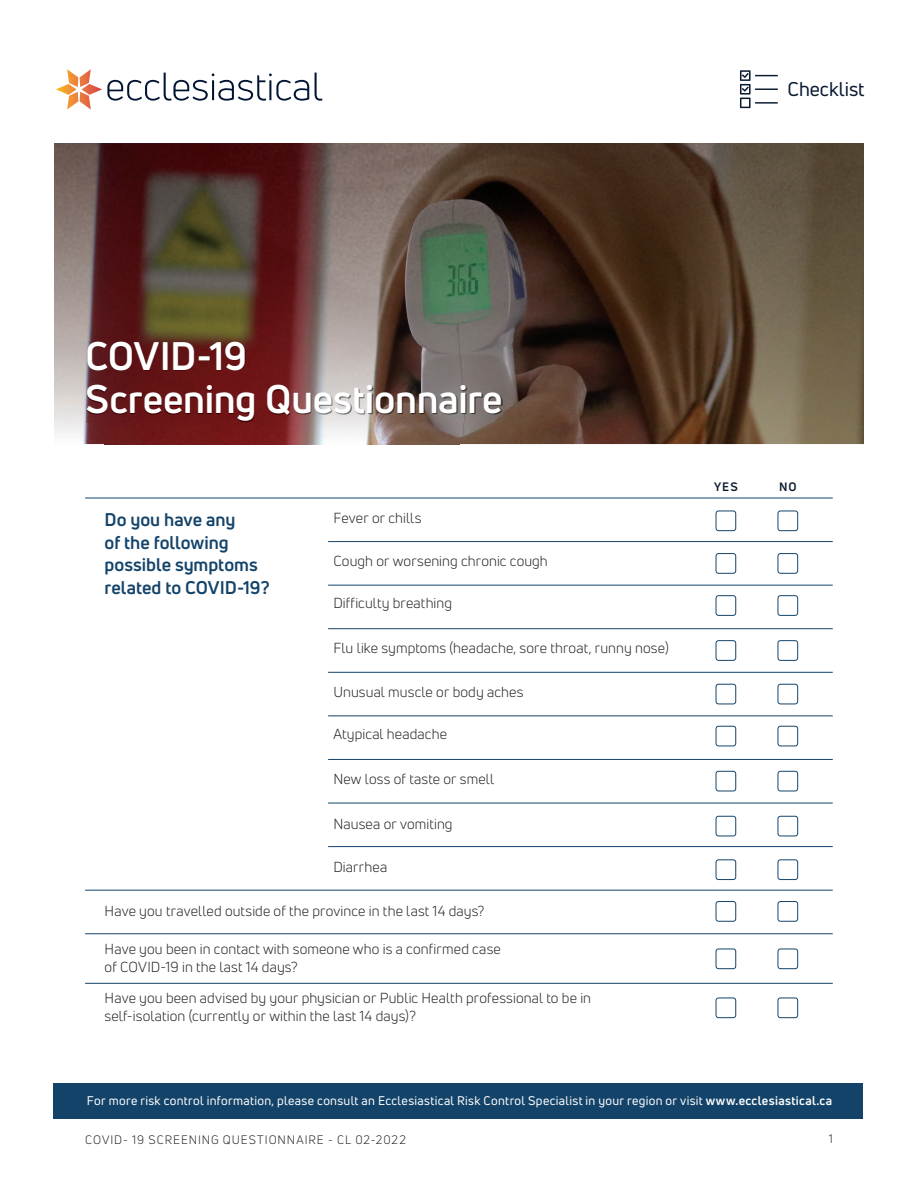
<style>
.page{position:relative;width:918px;height:1188px;background:#fff}
.page>*{position:absolute;margin:0;border:0;box-sizing:border-box;transform-origin:0 0}
.t1{font:700 39px/43.5px "Uni Neue";letter-spacing:-.005em;color:#fff}
.t2{font:19.5px "Uni Neue";color:#0a1b31}
.t3{font:700 18px/22.5px "Uni Neue";color:#134369}
.t4{font:14.25px/18px "Uni Neue";letter-spacing:.01em;color:#231f20}
.t5{font:12.3px "Uni Neue";letter-spacing:.025em;color:#fff}
.t6{font:12px "Uni Neue";letter-spacing:.08em;color:#231f20}
.t7{font:700 12px "Uni Neue";color:#0a1b30}
.s1{font-weight:700}
</style>
<div class="page">
<img style="left:54px;top:143px;width:202px;height:201px">
<img style="left:256px;top:143px;width:203px;height:198px">
<img style="left:459px;top:143px;width:405px;height:301px">
<img style="left:54px;top:344px;width:50px;height:100px">
<img style="left:104px;top:422px;width:355px;height:22px">
<svg style="left:56px;top:69px;width:266px;height:41px"></svg>
<img style="left:87px;top:341px;width:415px;height:81px">
<hr style="left:85px;top:498px;width:748px;height:1px;background:#134369">
<hr style="left:328px;top:541px;width:505px;height:1px;background:#134369">
<svg style="left:740px;top:70px;width:38px;height:38px"></svg>
<hr style="left:328px;top:585px;width:505px;height:1px;background:#134369">
<hr style="left:328px;top:628px;width:505px;height:1px;background:#134369">
<hr style="left:328px;top:672px;width:505px;height:1px;background:#134369">
<hr style="left:328px;top:716px;width:505px;height:1px;background:#134369">
<hr style="left:328px;top:759px;width:505px;height:1px;background:#134369">
<hr style="left:328px;top:803px;width:505px;height:1px;background:#134369">
<hr style="left:328px;top:846px;width:505px;height:1px;background:#134369">
<hr style="left:85px;top:890px;width:748px;height:1px;background:#134369">
<div style="left:716px;top:511px;width:20px;height:20px;border:1px solid #14446a;border-radius:3px"></div>
<div style="left:778px;top:511px;width:20px;height:20px;border:1px solid #14446a;border-radius:3px"></div>
<div style="left:716px;top:553px;width:20px;height:21px;border:1px solid #14446a;border-radius:3px"></div>
<div style="left:778px;top:553px;width:20px;height:21px;border:1px solid #14446a;border-radius:3px"></div>
<div style="left:716px;top:595px;width:20px;height:21px;border:1px solid #14446a;border-radius:3px"></div>
<div style="left:778px;top:595px;width:20px;height:21px;border:1px solid #14446a;border-radius:3px"></div>
<div style="left:716px;top:640px;width:20px;height:21px;border:1px solid #14446a;border-radius:3px"></div>
<div style="left:778px;top:640px;width:20px;height:21px;border:1px solid #14446a;border-radius:3px"></div>
<div style="left:716px;top:684px;width:20px;height:20px;border:1px solid #14446a;border-radius:3px"></div>
<div style="left:778px;top:684px;width:20px;height:20px;border:1px solid #14446a;border-radius:3px"></div>
<div style="left:716px;top:726px;width:20px;height:20px;border:1px solid #14446a;border-radius:3px"></div>
<div style="left:778px;top:726px;width:20px;height:20px;border:1px solid #14446a;border-radius:3px"></div>
<div style="left:716px;top:771px;width:20px;height:20px;border:1px solid #14446a;border-radius:3px"></div>
<div style="left:778px;top:771px;width:20px;height:20px;border:1px solid #14446a;border-radius:3px"></div>
<div style="left:716px;top:816px;width:20px;height:20px;border:1px solid #14446a;border-radius:3px"></div>
<div style="left:778px;top:816px;width:20px;height:20px;border:1px solid #14446a;border-radius:3px"></div>
<div style="left:716px;top:859px;width:20px;height:21px;border:1px solid #14446a;border-radius:3px"></div>
<div style="left:778px;top:859px;width:20px;height:21px;border:1px solid #14446a;border-radius:3px"></div>
<div style="left:716px;top:901px;width:20px;height:21px;border:1px solid #14446a;border-radius:3px"></div>
<div style="left:778px;top:901px;width:20px;height:21px;border:1px solid #14446a;border-radius:3px"></div>
<hr style="left:85px;top:933px;width:748px;height:1px;background:#134369">
<hr style="left:85px;top:983px;width:748px;height:1px;background:#134369">
<div style="left:716px;top:949px;width:20px;height:20px;border:1px solid #14446a;border-radius:3px"></div>
<div style="left:778px;top:949px;width:20px;height:20px;border:1px solid #14446a;border-radius:3px"></div>
<div style="left:716px;top:998px;width:20px;height:20px;border:1px solid #14446a;border-radius:3px"></div>
<div style="left:778px;top:998px;width:20px;height:20px;border:1px solid #14446a;border-radius:3px"></div>
<div style="left:53px;top:1083px;width:810px;height:36px;background:#134369"></div>
<h2 class="t2" style="left:787px;top:77px;width:79px">Checklist</h2>
<h1 class="t1" style="left:85px;top:333px;width:419px">COVID-19<br>Screening Questionnaire</h1>
<p class="t3" style="left:105px;top:508px;width:166px">Do you have any<br>of the following possible symptoms related to COVID-19?</p>
<p class="t4" style="left:333px;top:509px;width:90px">Fever or chills</p>
<p class="t4" style="left:333px;top:552px;width:216px">Cough or worsening chronic cough</p>
<p class="t4" style="left:333px;top:594px;width:120px">Difficulty breathing</p>
<p class="t4" style="left:333px;top:639px;width:337px">Flu like symptoms (headache, sore throat, runny nose)</p>
<p class="t4" style="left:333px;top:682px;width:192px">Unusual muscle or body aches</p>
<p class="t4" style="left:333px;top:724px;width:115px">Atypical headache</p>
<p class="t4" style="left:333px;top:769px;width:162px">New loss of taste or smell</p>
<p class="t4" style="left:333px;top:814px;width:121px">Nausea or vomiting</p>
<p class="t4" style="left:333px;top:858px;width:55px">Diarrhea</p>
<p class="t4" style="left:105px;top:902px;width:381px">Have you travelled outside of the province in the last 14 days?</p>
<p class="t4" style="left:105px;top:940px;width:398px">Have you been in contact with someone who is a confirmed case of COVID-19 in the last 14 days?</p>
<p class="t4" style="left:105px;top:989px;width:488px">Have you been advised by your physician or Public Health professional to be in self-isolation (currently or within the last 14 days)?</p>
<p class="t7" style="left:714px;top:479px;width:25px">YES</p>
<p class="t7" style="left:779px;top:479px;width:19px">NO</p>
<p class="t5" style="left:87px;top:1093px;width:747px">For more risk control information, please consult an Ecclesiastical Risk Control Specialist in your region or visit <span class="s1">www.ecclesiastical.ca</span></p>
<p class="t6" style="left:85px;top:1133px;width:322px">COVID- 19 SCREENING QUESTIONNAIRE - CL 02-2022</p>
<p class="t6" style="left:829px;top:1132px;width:6px">1</p>
</div>
